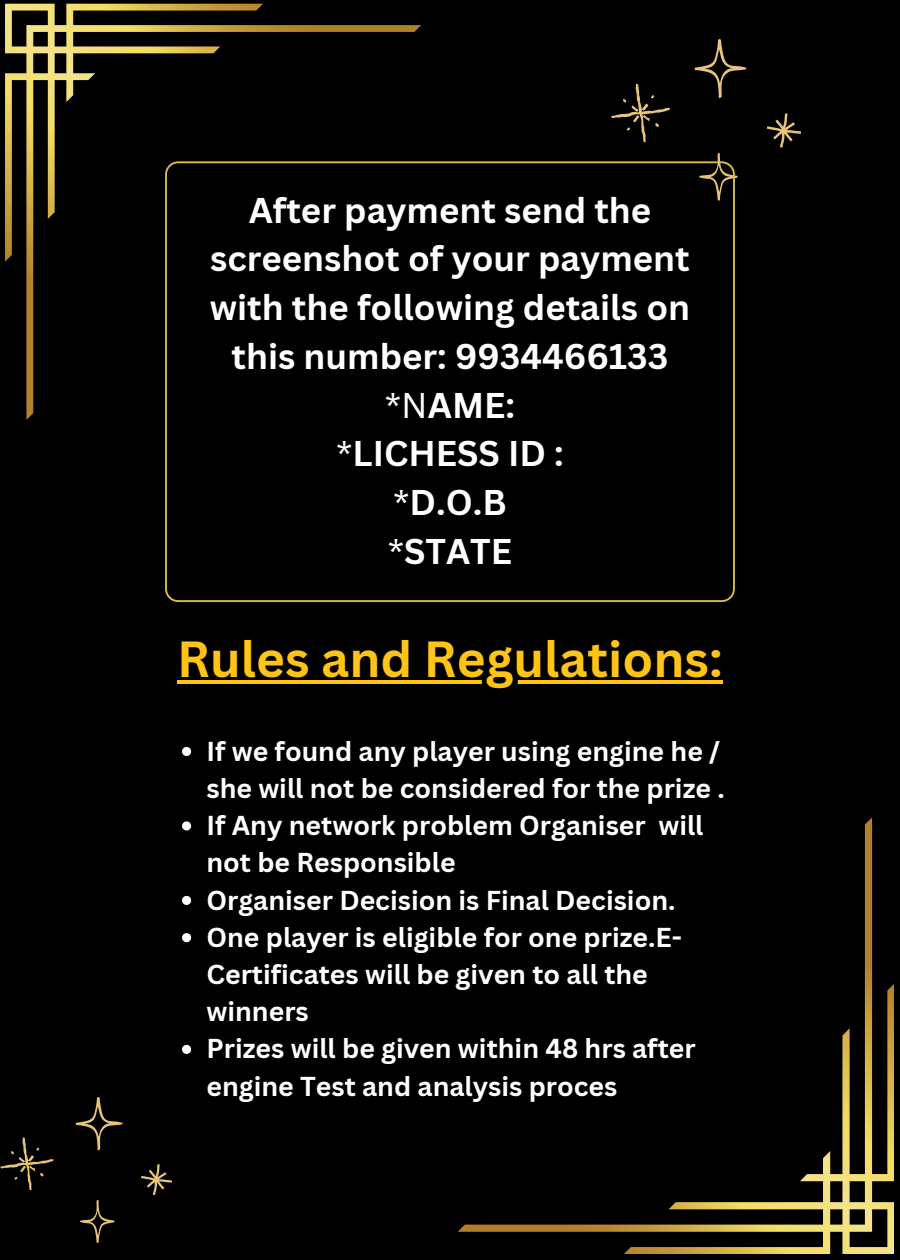
<style>
.page{position:relative;width:900px;height:1260px;background:#000}
.page>*{position:absolute;margin:0;border:0;box-sizing:border-box;transform-origin:0 0}
.t1{font:700 49.25px "Canva Sans";color:#ffc414}
.t2{font:700 34.75px/48.8px "Canva Sans";color:#fff;text-align:center}
.t3{font:700 26.75px/37.2px "Canva Sans";color:#fff}
.s1{font-weight:400}
</style>
<div class="page">
<svg style="left:458px;top:817px;width:436px;height:437px"></svg>
<svg style="left:5px;top:4px;width:416px;height:416px"></svg>
<svg style="left:0;top:1137px;width:54px;height:54px"></svg>
<svg style="left:141px;top:1164px;width:31px;height:31px"></svg>
<svg style="left:76px;top:1097px;width:47px;height:53px"></svg>
<svg style="left:80px;top:1200px;width:35px;height:43px"></svg>
<svg style="left:611px;top:83px;width:59px;height:60px"></svg>
<svg style="left:767px;top:113px;width:33px;height:35px"></svg>
<svg style="left:695px;top:39px;width:51px;height:59px"></svg>
<svg style="left:717px;top:153px;width:20px;height:25px"></svg>
<svg style="left:165px;top:161px;width:570px;height:441px"></svg>
<svg style="left:182px;top:747px;width:9px;height:9px"></svg>
<svg style="left:182px;top:821px;width:9px;height:10px"></svg>
<svg style="left:182px;top:896px;width:9px;height:9px"></svg>
<svg style="left:182px;top:933px;width:9px;height:9px"></svg>
<svg style="left:182px;top:1045px;width:9px;height:9px"></svg>
<hr style="left:177px;top:681px;width:546px;height:3px;background:#ffc414">
<p class="t2" style="left:210px;top:185px;width:482px">After payment send the screenshot of your payment with the following details on this number: 9934466133 <span class="s1">*N</span>AME:<br><span class="s1">*</span>LICHESS ID :<br><span class="s1">*</span>D.O.B<br><span class="s1">*</span>STATE</p>
<p class="t1" style="left:177px;top:625px;width:547px">Rules and Regulations:</p>
<p class="t3" style="left:206px;top:732px;width:520px">If we found any player using engine he / she will not be considered for the prize .</p>
<h2 class="t3" style="left:206px;top:806px;width:499px">If Any network problem Organiser will not be Responsible</h2>
<h1 class="t3" style="left:206px;top:881px;width:471px">Organiser Decision is Final Decision.</h1>
<p class="t3" style="left:206px;top:918px;width:477px">One player is eligible for one prize.E-<br>Certificates will be given to all the winners</p>
<p class="t3" style="left:206px;top:1029px;width:491px">Prizes will be given within 48 hrs after engine Test and analysis proces</p>
</div>
